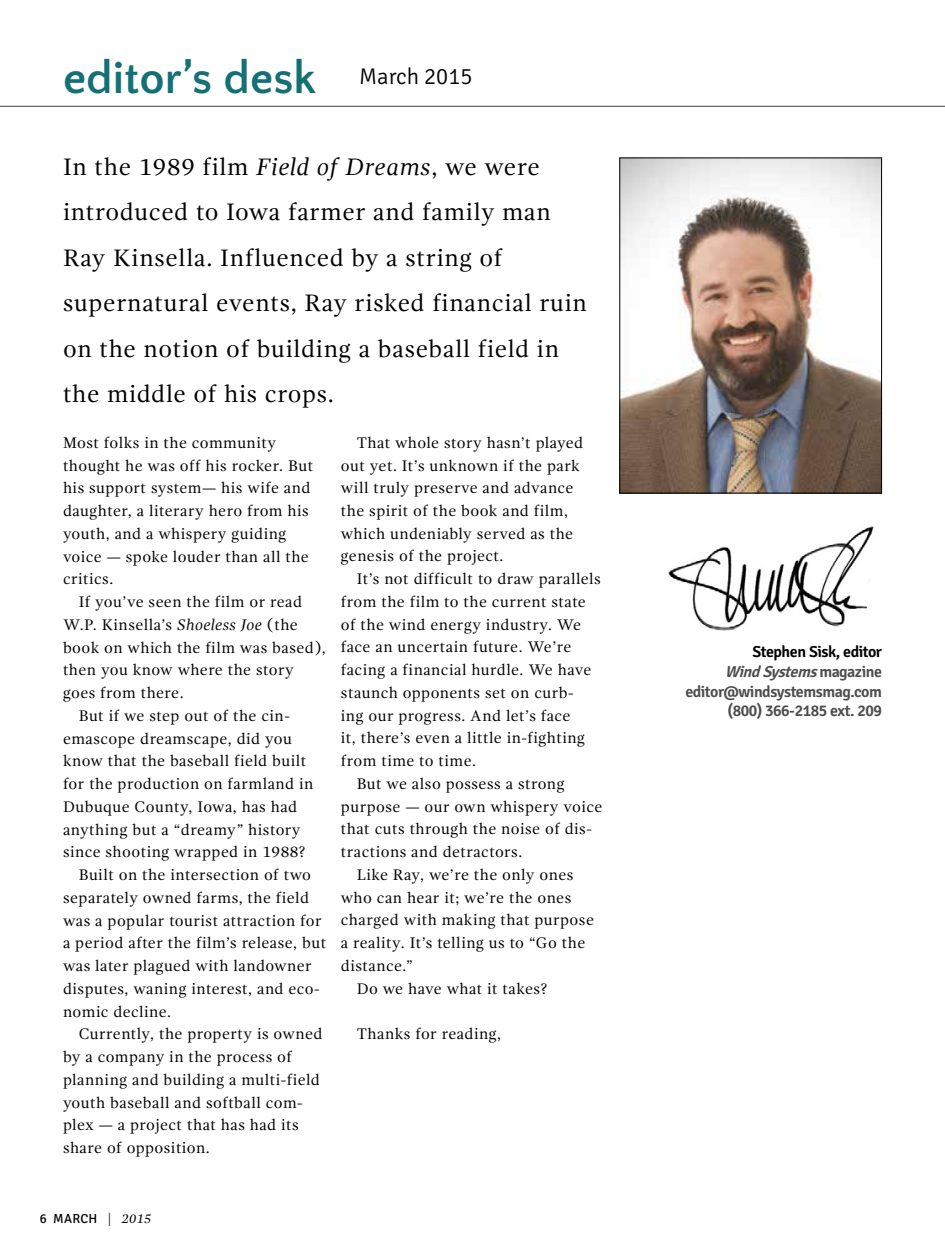
<style>
.page{position:relative;width:945px;height:1260px;background:#fff}
.page>*{position:absolute;margin:0;border:0;box-sizing:border-box;transform-origin:0 0}
.t1{font:700 46.2px "Quattrocento Sans";color:#137074}
.t2{font:24.5px/45.5px "Gandhi Serif";letter-spacing:.03em;color:#000}
.t3{font:600 15.92px/19.6px "Signika";letter-spacing:-.03em;color:#4d4d4f;text-align:right}
.t4{font:15.75px/22.8px "Gandhi Serif";letter-spacing:.03em;color:#000}
.t5{font:13.12px "Signika";letter-spacing:.02em;color:#000}
.s1{font-style:italic}
.s2{font-family:"Gandhi Serif";font-style:italic}
.s3{color:#000}
</style>
<div class="page">
<img style="left:668px;top:526px;width:206px;height:105px">
<img style="left:621px;top:159px;width:259px;height:332px">
<div style="left:619px;top:157px;width:263px;height:336px;border:1px solid #000"></div>
<hr style="left:0;top:106px;width:945px;height:1px;background:#414042">
<h1 class="t1" style="left:63px;top:53px;width:411px">editor’s desk <sup>March</sup> <sup>2015</sup></h1>
<h2 class="t2" style="left:63px;top:144px;width:526px">In the 1989 film <span class="s1">Field of Dreams</span>, we were introduced to Iowa farmer and family man Ray Kinsella. Influenced by a string of supernatural events, Ray risked financial ruin on the notion of building a baseball field in the middle of his crops.</h2>
<p class="t4" style="left:63px;top:431px;width:252px">Most folks in the community thought he was off his rocker. But his support system— his wife and daughter, a literary hero from his youth, and a whispery guiding voice — spoke louder than all the critics.</p>
<p class="t4" style="left:79px;top:591px;width:225px">If you’ve seen the film or read</p>
<p class="t4" style="left:63px;top:613px;width:236px">W.P. Kinsella’s <span class="s1">Shoeless Joe</span> (the</p>
<p class="t4" style="left:63px;top:636px;width:264px">book on which the film was based),</p>
<p class="t4" style="left:63px;top:659px;width:232px">then you know where the story</p>
<p class="t4" style="left:63px;top:682px;width:122px">goes from there.</p>
<p class="t4" style="left:79px;top:704px;width:213px">But if we step out of the cin-</p>
<p class="t4" style="left:63px;top:727px;width:231px">emascope dreamscape, did you</p>
<p class="t4" style="left:63px;top:750px;width:245px">know that the baseball field built</p>
<p class="t4" style="left:63px;top:773px;width:252px">for the production on farmland in</p>
<p class="t4" style="left:63px;top:795px;width:236px">Dubuque County, Iowa, has had</p>
<p class="t4" style="left:63px;top:818px;width:239px">anything but a “dreamy” history</p>
<p class="t4" style="left:63px;top:841px;width:244px">since shooting wrapped in 1988?</p>
<p class="t4" style="left:79px;top:864px;width:234px">Built on the intersection of two</p>
<p class="t4" style="left:63px;top:886px;width:248px">separately owned farms, the field</p>
<p class="t4" style="left:63px;top:909px;width:260px">was a popular tourist attraction for</p>
<p class="t4" style="left:63px;top:932px;width:265px">a period after the film’s release, but</p>
<p class="t4" style="left:63px;top:954px;width:250px">was later plagued with landowner</p>
<p class="t4" style="left:63px;top:977px;width:258px">disputes, waning interest, and eco-</p>
<p class="t4" style="left:63px;top:1000px;width:110px">nomic decline.</p>
<p class="t4" style="left:79px;top:1023px;width:245px">Currently, the property is owned</p>
<p class="t4" style="left:63px;top:1045px;width:230px">by a company in the process of</p>
<p class="t4" style="left:63px;top:1068px;width:258px">planning and building a multi-field</p>
<p class="t4" style="left:63px;top:1091px;width:241px">youth baseball and softball com-</p>
<p class="t4" style="left:63px;top:1114px;width:237px">plex — a project that has had its</p>
<p class="t4" style="left:63px;top:1136px;width:148px">share of opposition.</p>
<p class="t4" style="left:341px;top:431px;width:244px;text-indent:16px">That whole story hasn’t played out yet. It’s unknown if the park will truly preserve and advance the spirit of the book and film, which undeniably served as the genesis of the project.</p>
<p class="t4" style="left:357px;top:568px;width:246px">It’s not difficult to draw parallels</p>
<p class="t4" style="left:341px;top:590px;width:246px">from the film to the current state</p>
<p class="t4" style="left:341px;top:613px;width:242px">of the wind energy industry. We</p>
<p class="t4" style="left:341px;top:636px;width:232px">face an uncertain future. We’re</p>
<p class="t4" style="left:341px;top:659px;width:252px">facing a financial hurdle. We have</p>
<p class="t4" style="left:341px;top:681px;width:234px">staunch opponents set on curb-</p>
<p class="t4" style="left:341px;top:704px;width:231px">ing our progress. And let’s face</p>
<p class="t4" style="left:341px;top:727px;width:246px">it, there’s even a little in-fighting</p>
<p class="t4" style="left:341px;top:750px;width:137px">from time to time.</p>
<p class="t4" style="left:357px;top:772px;width:209px">But we also possess a strong</p>
<p class="t4" style="left:341px;top:795px;width:263px">purpose — our own whispery voice</p>
<p class="t4" style="left:341px;top:818px;width:252px">that cuts through the noise of dis-</p>
<p class="t4" style="left:341px;top:841px;width:183px">tractions and detractors.</p>
<p class="t4" style="left:357px;top:863px;width:218px">Like Ray, we’re the only ones</p>
<p class="t4" style="left:341px;top:886px;width:232px">who can hear it; we’re the ones</p>
<p class="t4" style="left:341px;top:909px;width:255px">charged with making that purpose</p>
<p class="t4" style="left:341px;top:932px;width:246px">a reality. It’s telling us to “Go the</p>
<p class="t4" style="left:341px;top:954px;width:73px">distance.”</p>
<p class="t4" style="left:357px;top:977px;width:192px">Do we have what it takes?</p>
<p class="t4" style="left:357px;top:1023px;width:146px">Thanks for reading,</p>
<p class="t5" style="left:40px;top:1211px;width:113px">6 MARCH <span class="s2">| 2015</span></p>
<p class="t3" style="left:685px;top:643px;width:198px"><span class="s3">Stephen Sisk, editor<br></span><span class="s1">WindSystems</span>m a g a z i n e editor@windsystemsmag.com (800) 366-2185 ext. 209</p>
</div>
